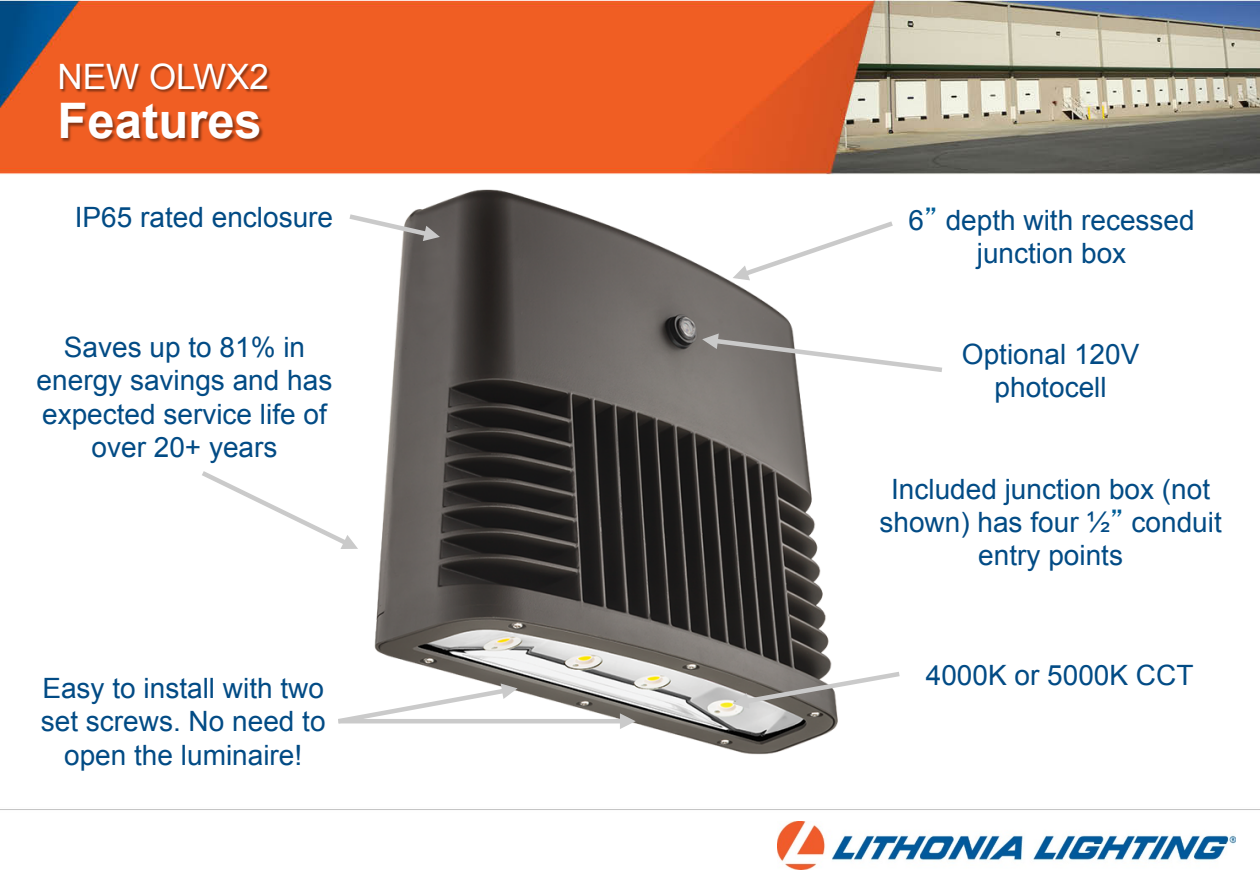
<style>
.page{position:relative;width:1260px;height:882px;background:#fff}
.page>*{position:absolute;margin:0;border:0;box-sizing:border-box;transform-origin:0 0}
.t1{font:700 49px "Arial";color:#fff}
.t2{font:35px "Arial";color:#fff}
.t3{font:28px/33.2px "Arial";color:#024b85;text-align:center}
.s1{font-family:"MS P Gothic";color:#005e97}
</style>
<div class="page">
<img style="left:0;top:0;width:1260px;height:870px">
<img style="left:778px;top:822px;width:458px;height:47px">
<img style="left:351px;top:172px;width:498px;height:590px">
<svg style="left:702px;top:333px;width:245px;height:42px"></svg>
<svg style="left:197px;top:467px;width:162px;height:86px"></svg>
<svg style="left:333px;top:683px;width:185px;height:43px"></svg>
<hr style="left:338px;top:719px;width:292px;height:4px;background:#cacaca">
<svg style="left:620px;top:713px;width:16px;height:16px"></svg>
<svg style="left:732px;top:218px;width:166px;height:64px"></svg>
<svg style="left:345px;top:211px;width:95px;height:30px"></svg>
<svg style="left:733px;top:669px;width:172px;height:40px"></svg>
<img style="left:53px;top:52px;width:224px;height:55px">
<img style="left:53px;top:89px;width:217px;height:71px">
<p class="t2" style="left:58px;top:57px;width:213px">NEW OLWX2</p>
<h1 class="t1" style="left:58px;top:94px;width:206px">Features</h1>
<p class="t3" style="left:75px;top:201px;width:260px">IP65 rated enclosure</p>
<p class="t3" style="left:37px;top:331px;width:297px">Saves up to 81% in energy savings and has expected service life of over 20+ years</p>
<p class="t3" style="left:41px;top:672px;width:286px">Easy to install with two set screws. No need to open the luminaire!</p>
<p class="t3" style="left:908px;top:204px;width:288px">6<span class="s1">”</span> depth with recessed junction box</p>
<p class="t3" style="left:962px;top:338px;width:179px">Optional 120V photocell</p>
<p class="t3" style="left:879px;top:473px;width:344px">Included junction box (not shown) has four ½<span class="s1">”</span> conduit entry points</p>
<p class="t3" style="left:926px;top:659px;width:269px">4000K or 5000K CCT</p>
</div>
